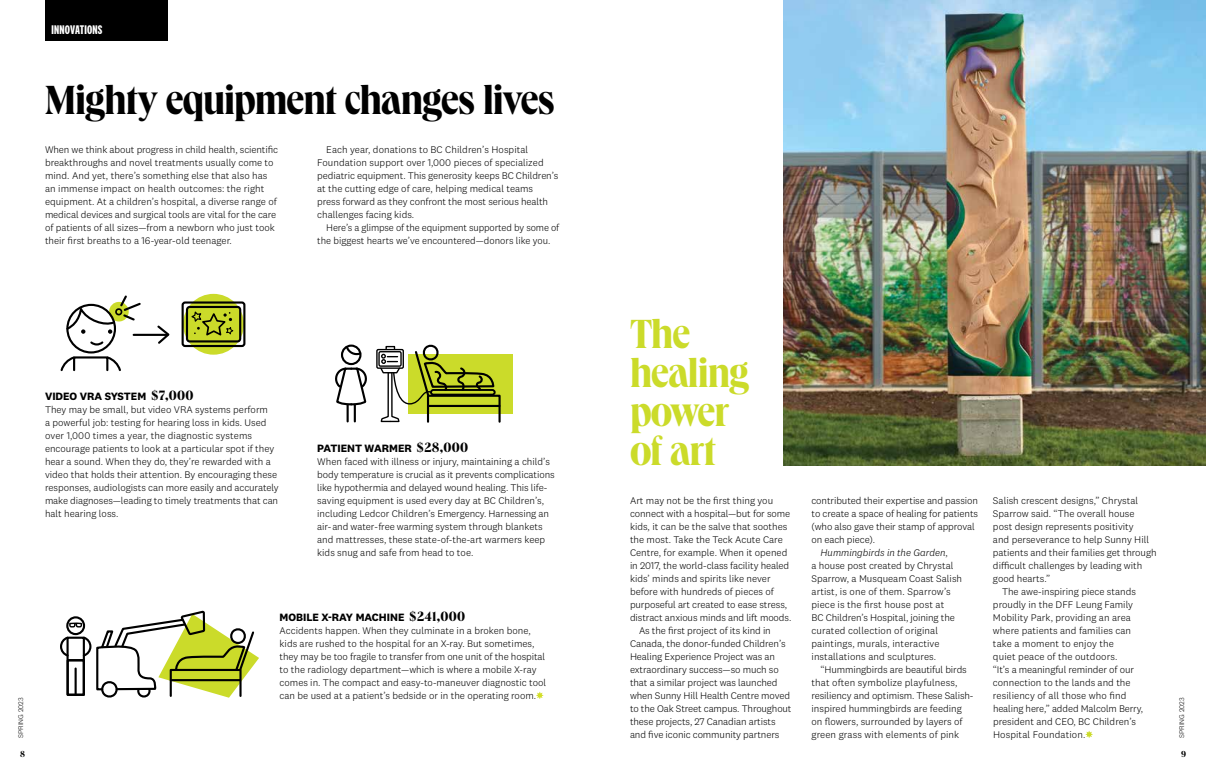
<style>
.page{position:relative;width:1206px;height:774px;background:#fff}
.page>*{position:absolute;margin:0;border:0;box-sizing:border-box;transform-origin:0 0}
.t1{font:700 42px "Queens Condensed";letter-spacing:-.025em;color:#000}
.t2{font:700 42px/39px "Queens Condensed";letter-spacing:-.025em;color:#cbdb2a}
.t3{font:700 13px "National 2 Comp";letter-spacing:.02em;color:#fff}
.t4{font:700 11px "National 2";color:#000}
.t5{font:300 10px/13px "National 2";color:#000}
.t6{font:italic 300 10px "National 2";color:#000}
.t7{font:700 9px "Queens Condensed";color:#000}
.t8{font:300 7px "National 2";color:#000}
.s1{font-family:"Queens Condensed";font-size:14px}
.s2{font-style:normal}
</style>
<div class="page">
<img style="left:783px;top:0;width:423px;height:465px">
<div style="left:45px;top:0;width:123px;height:40px;background:#000"></div>
<svg style="left:183px;top:294px;width:61px;height:61px"></svg>
<div style="left:73px;top:356px;width:35px;height:15px;border:2px solid #000"></div>
<svg style="left:60px;top:356px;width:16px;height:16px"></svg>
<svg style="left:105px;top:356px;width:16px;height:16px"></svg>
<div style="left:66px;top:304px;width:50px;height:50px;border:2px solid #000;border-radius:50%"></div>
<svg style="left:66px;top:295px;width:76px;height:52px"></svg>
<div style="left:182px;top:301px;width:63px;height:46px;border:2px solid #000;border-radius:2px"></div>
<div style="left:186px;top:306px;width:55px;height:36px;border:2px solid #000;border-radius:3px"></div>
<svg style="left:155px;top:325px;width:15px;height:19px"></svg>
<hr style="left:134px;top:334px;width:34px;height:2px;background:#000">
<svg style="left:189px;top:310px;width:45px;height:28px"></svg>
<div style="left:408px;top:354px;width:105px;height:60px;background:#cbdb2a"></div>
<div style="left:341px;top:345px;width:21px;height:20px;border:2px solid #000;border-radius:50%"></div>
<svg style="left:335px;top:367px;width:32px;height:54px"></svg>
<svg style="left:344px;top:345px;width:18px;height:10px"></svg>
<div style="left:376px;top:349px;width:28px;height:20px;border:1px solid #000"></div>
<div style="left:378px;top:351px;width:24px;height:16px;border:1px solid #000;border-radius:2px"></div>
<svg style="left:379px;top:344px;width:122px;height:79px"></svg>
<div style="left:385px;top:346px;width:10px;height:4px;border:1px solid #000"></div>
<svg style="left:60px;top:610px;width:199px;height:88px"></svg>
<svg style="left:536px;top:692px;width:7px;height:7px"></svg>
<svg style="left:1086px;top:731px;width:7px;height:7px"></svg>
<h2 class="t3" style="left:51px;top:23px;width:52px">INNOVATIONS</h2>
<h1 class="t1" style="left:45px;top:73px;width:511px">Mighty equipment changes lives</h1>
<p class="t5" style="left:317px;top:143px;width:243px;text-indent:9px">Each year, donations to BC Children’s Hospital Foundation support over 1,000 pieces of specialized pediatric equipment. This generosity keeps BC Children’s at the cutting edge of care, helping medical teams press forward as they confront the most serious health challenges facing kids.</p>
<p class="t5" style="left:317px;top:221px;width:243px;text-indent:9px">Here’s a glimpse of the equipment supported by some of the biggest hearts we’ve encountered—donors like you.</p>
<p class="t5" style="left:45px;top:143px;width:235px">When we think about progress in child health, scientific breakthroughs and novel treatments usually come to mind. And yet, there’s something else that also has an immense impact on health outcomes: the right equipment. At a children’s hospital, a diverse range of medical devices and surgical tools are vital for the care of patients of all sizes—from a newborn who just took their first breaths to a 16-year-old teenager.</p>
<h1 class="t2" style="left:630px;top:313px;width:121px">The healing power of art</h1>
<p class="t5" style="left:630px;top:494px;width:145px">Art may not be the first thing you</p>
<p class="t5" style="left:630px;top:507px;width:162px">connect with a hospital—but for some</p>
<p class="t5" style="left:630px;top:520px;width:159px">kids, it can be the salve that soothes</p>
<p class="t5" style="left:630px;top:533px;width:154px">the most. Take the Teck Acute Care</p>
<p class="t5" style="left:630px;top:546px;width:159px">Centre, for example. When it opened</p>
<p class="t5" style="left:630px;top:559px;width:161px">in 2017, the world-class facility healed</p>
<p class="t5" style="left:630px;top:572px;width:142px">kids’ minds and spirits like never</p>
<p class="t5" style="left:630px;top:585px;width:145px">before with hundreds of pieces of</p>
<p class="t5" style="left:630px;top:598px;width:159px">purposeful art created to ease stress,</p>
<p class="t5" style="left:630px;top:611px;width:163px">distract anxious minds and lift moods.</p>
<p class="t5" style="left:639px;top:624px;width:133px">As the first project of its kind in</p>
<p class="t5" style="left:630px;top:637px;width:157px">Canada, the donor-funded Children’s</p>
<p class="t5" style="left:630px;top:650px;width:147px">Healing Experience Project was an</p>
<p class="t5" style="left:630px;top:663px;width:150px">extraordinary success—so much so</p>
<p class="t5" style="left:630px;top:676px;width:149px">that a similar project was launched</p>
<p class="t5" style="left:630px;top:689px;width:162px">when Sunny Hill Health Centre moved</p>
<p class="t5" style="left:630px;top:702px;width:163px">to the Oak Street campus. Throughout</p>
<p class="t5" style="left:630px;top:715px;width:147px">these projects, 27 Canadian artists</p>
<p class="t5" style="left:630px;top:728px;width:151px">and five iconic community partners</p>
<p class="t4" style="left:45px;top:389px;width:150px">VIDEO VRA SYSTEM <span class="s1">$7,000</span></p>
<p class="t5" style="left:45px;top:403px;width:235px">They may be small, but video VRA systems perform<br>a powerful job: testing for hearing loss in kids. Used over 1,000 times a year, the diagnostic systems encourage patients to look at a particular spot if they hear a sound. When they do, they’re rewarded with a video that holds their attention. By encouraging these responses, audiologists can more easily and accurately make diagnoses—leading to timely treatments that can halt hearing loss.</p>
<p class="t4" style="left:317px;top:441px;width:152px">PATIENT WARMER <span class="s1">$28,000</span></p>
<p class="t5" style="left:317px;top:455px;width:239px">When faced with illness or injury, maintaining a child’s body temperature is crucial as it prevents complications like hypothermia and delayed wound healing. This life&shy;saving equipment is used every day at BC Children’s, including Ledcor Children’s Emergency. Harnessing an air-and water-free warming system through blankets and mattresses, these state-of-the-art warmers keep kids snug and safe from head to toe.</p>
<p class="t5" style="left:993px;top:494px;width:147px">Salish crescent designs,” Chrystal</p>
<p class="t5" style="left:993px;top:507px;width:143px">Sparrow said. “The overall house</p>
<p class="t5" style="left:993px;top:520px;width:142px">post design represents positivity</p>
<p class="t5" style="left:993px;top:533px;width:158px">and perseverance to help Sunny Hill</p>
<p class="t5" style="left:993px;top:546px;width:165px">patients and their families get through</p>
<p class="t5" style="left:993px;top:559px;width:151px">difficult challenges by leading with</p>
<p class="t5" style="left:993px;top:572px;width:59px">good hearts.”</p>
<p class="t5" style="left:1002px;top:585px;width:135px">The awe-inspiring piece stands</p>
<p class="t5" style="left:993px;top:598px;width:142px">proudly in the DFF Leung Family</p>
<p class="t5" style="left:993px;top:611px;width:139px">Mobility Park, providing an area</p>
<p class="t5" style="left:993px;top:624px;width:140px">where patients and families can</p>
<p class="t5" style="left:993px;top:637px;width:123px">take a moment to enjoy the</p>
<p class="t5" style="left:993px;top:650px;width:126px">quiet peace of the outdoors.</p>
<p class="t5" style="left:993px;top:663px;width:143px">“It’s a meaningful reminder of our</p>
<p class="t5" style="left:993px;top:676px;width:139px">connection to the lands and the</p>
<p class="t5" style="left:993px;top:689px;width:135px">resiliency of all those who find</p>
<p class="t5" style="left:993px;top:702px;width:152px">healing here,” added Malcolm Berry,</p>
<p class="t5" style="left:993px;top:715px;width:145px">president and CEO, BC Children’s</p>
<p class="t5" style="left:993px;top:728px;width:94px">Hospital Foundation.</p>
<p class="t5" style="left:812px;top:494px;width:168px">contributed their expertise and passion</p>
<p class="t5" style="left:812px;top:507px;width:168px">to create a space of healing for patients</p>
<p class="t5" style="left:812px;top:520px;width:165px">(who also gave their stamp of approval</p>
<p class="t5" style="left:812px;top:533px;width:65px">on each piece).</p>
<p class="t6" style="left:820px;top:547px;width:129px">Hummingbirds in the Garden<span class="s2">,</span></p>
<p class="t5" style="left:812px;top:559px;width:143px">a house post created by Chrystal</p>
<p class="t5" style="left:812px;top:572px;width:152px">Sparrow, a Musqueam Coast Salish</p>
<p class="t5" style="left:812px;top:585px;width:141px">artist, is one of them. Sparrow’s</p>
<p class="t5" style="left:812px;top:598px;width:134px">piece is the first house post at</p>
<p class="t5" style="left:812px;top:611px;width:145px">BC Children’s Hospital, joining the</p>
<p class="t5" style="left:812px;top:624px;width:128px">curated collection of original</p>
<p class="t5" style="left:812px;top:637px;width:130px">paintings, murals, interactive</p>
<p class="t5" style="left:812px;top:650px;width:126px">installations and sculptures.</p>
<p class="t5" style="left:820px;top:663px;width:148px">“Hummingbirds are beautiful birds</p>
<p class="t5" style="left:812px;top:676px;width:148px">that often symbolize playfulness,</p>
<p class="t5" style="left:812px;top:689px;width:163px">resiliency and optimism. These Salish-</p>
<p class="t5" style="left:812px;top:702px;width:152px">inspired hummingbirds are feeding</p>
<p class="t5" style="left:812px;top:715px;width:152px">on flowers, surrounded by layers of</p>
<p class="t5" style="left:812px;top:728px;width:149px">green grass with elements of pink</p>
<p class="t4" style="left:280px;top:610px;width:187px">MOBILE X-RAY MACHINE <span class="s1">$241,000</span></p>
<p class="t5" style="left:280px;top:624px;width:268px">Accidents happen. When they culminate in a broken bone, kids are rushed to the hospital for an X-ray. But sometimes, they may be too fragile to transfer from one unit of the hospital to the radiology department—which is where a mobile X-ray comes in. The compact and easy-to-maneuver diagnostic tool can be used at a patient’s bedside or in the operating room.</p>
<p class="t8" style="left:17px;top:738px;width:42px;rotate:-90deg">SPRING 2023</p>
<p class="t8" style="left:1178px;top:738px;width:42px;rotate:-90deg">SPRING 2023</p>
<p class="t7" style="left:20px;top:748px;width:6px">8</p>
<p class="t7" style="left:1181px;top:748px;width:6px">9</p>
</div>
